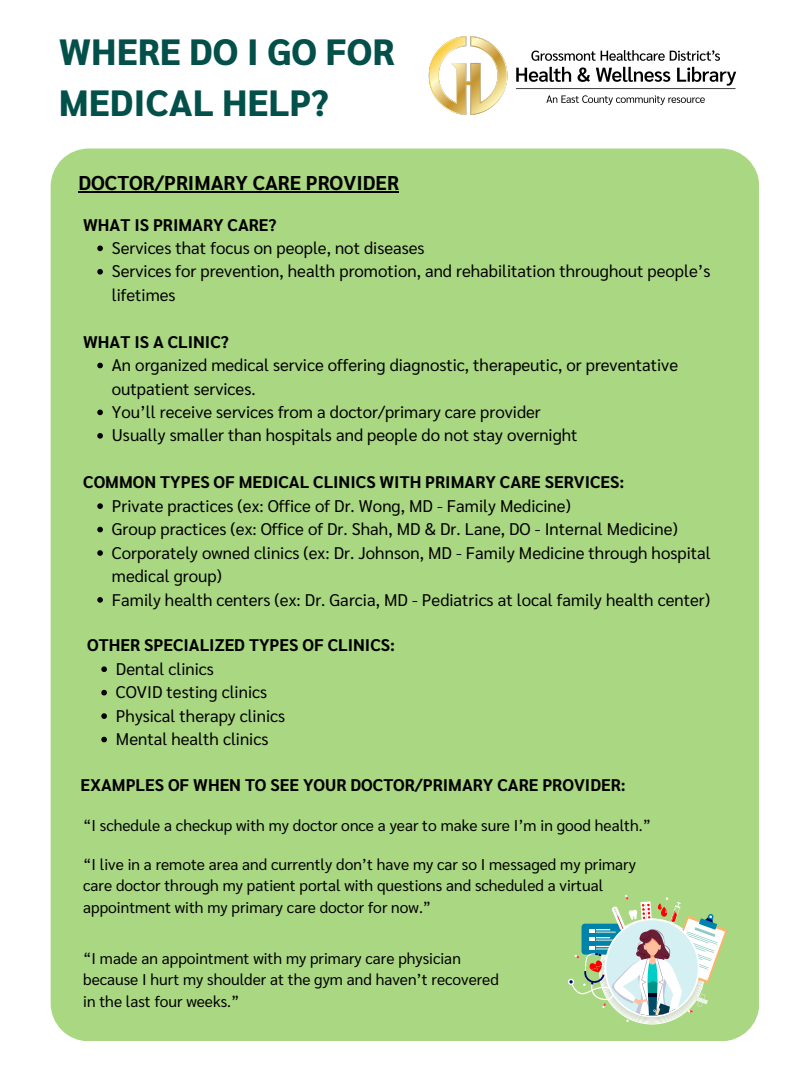
<style>
.page{position:relative;width:810px;height:1080px;background:#fff}
.page>*{position:absolute;margin:0;border:0;box-sizing:border-box;transform-origin:0 0}
.t1{font:800 36.56px/50.8px "Sarabun";color:#025049}
.t2{font:700 20px "Sarabun";color:#000}
.t3{font:16.88px/23.4px "Sarabun";color:#000}
.t4{font:700 16.88px "Sarabun";color:#000}
.t5{font:15.62px/21.6px "Sarabun";color:#000}
</style>
<div class="page">
<div style="left:51px;top:149px;width:708px;height:892px;background:#aad782"></div>
<hr style="left:78px;top:191px;width:321px;height:2px;background:#000">
<svg style="left:97px;top:246px;width:6px;height:5px"></svg>
<svg style="left:97px;top:269px;width:6px;height:6px"></svg>
<svg style="left:97px;top:363px;width:6px;height:5px"></svg>
<svg style="left:97px;top:410px;width:6px;height:5px"></svg>
<svg style="left:97px;top:433px;width:6px;height:6px"></svg>
<svg style="left:97px;top:503px;width:6px;height:6px"></svg>
<svg style="left:97px;top:527px;width:6px;height:5px"></svg>
<svg style="left:97px;top:550px;width:6px;height:6px"></svg>
<svg style="left:97px;top:597px;width:6px;height:6px"></svg>
<svg style="left:101px;top:666px;width:6px;height:6px"></svg>
<svg style="left:101px;top:690px;width:6px;height:5px"></svg>
<svg style="left:101px;top:713px;width:6px;height:6px"></svg>
<svg style="left:101px;top:737px;width:6px;height:5px"></svg>
<svg style="left:568px;top:895px;width:159px;height:130px"></svg>
<img style="left:428px;top:36px;width:309px;height:79px">
<p class="t1" style="left:59px;top:24px;width:337px">WHERE DO I GO FOR<br>MEDICAL HELP?</p>
<p class="t2" style="left:78px;top:168px;width:322px">DOCTOR/PRIMARY CARE PROVIDER</p>
<p class="t4" style="left:83px;top:212px;width:195px">WHAT IS PRIMARY CARE?</p>
<p class="t3" style="left:112px;top:235px;width:314px">Services that focus on people, not diseases</p>
<p class="t3" style="left:112px;top:259px;width:600px">Services for prevention, health promotion, and rehabilitation throughout people’s lifetimes</p>
<p class="t4" style="left:83px;top:330px;width:147px">WHAT IS A CLINIC?</p>
<p class="t3" style="left:112px;top:352px;width:568px">An organized medical service offering diagnostic, therapeutic, or preventative outpatient services.</p>
<p class="t3" style="left:112px;top:399px;width:430px">You’ll receive services from a doctor/primary care provider</p>
<p class="t3" style="left:112px;top:423px;width:467px">Usually smaller than hospitals and people do not stay overnight</p>
<p class="t4" style="left:83px;top:470px;width:543px">COMMON TYPES OF MEDICAL CLINICS WITH PRIMARY CARE SERVICES:</p>
<p class="t3" style="left:112px;top:493px;width:461px">Private practices (ex: Office of Dr. Wong, MD - Family Medicine)</p>
<p class="t3" style="left:112px;top:516px;width:567px">Group practices (ex: Office of Dr. Shah, MD &amp; Dr. Lane, DO - Internal Medicine)</p>
<p class="t3" style="left:112px;top:540px;width:600px">Corporately owned clinics (ex: Dr. Johnson, MD - Family Medicine through hospital medical group)</p>
<p class="t3" style="left:112px;top:587px;width:600px">Family health centers (ex: Dr. Garcia, MD - Pediatrics at local family health center)</p>
<p class="t4" style="left:87px;top:633px;width:309px">OTHER SPECIALIZED TYPES OF CLINICS:</p>
<p class="t3" style="left:116px;top:656px;width:99px">Dental clinics</p>
<p class="t3" style="left:116px;top:680px;width:153px">COVID testing clinics</p>
<p class="t3" style="left:116px;top:703px;width:171px">Physical therapy clinics</p>
<p class="t3" style="left:116px;top:726px;width:154px">Mental health clinics</p>
<p class="t4" style="left:80px;top:773px;width:547px">EXAMPLES OF WHEN TO SEE YOUR DOCTOR/PRIMARY CARE PROVIDER:</p>
<p class="t5" style="left:83px;top:813px;width:569px">“I schedule a checkup with my doctor once a year to make sure I’m in good health.”</p>
<p class="t5" style="left:83px;top:852px;width:554px">“I live in a remote area and currently don’t have my car so I messaged my primary care doctor through my patient portal with questions and scheduled a virtual appointment with my primary care doctor for now.”</p>
<p class="t5" style="left:83px;top:947px;width:417px">“I made an appointment with my primary care physician because I hurt my shoulder at the gym and haven’t recovered in the last four weeks.”</p>
</div>
